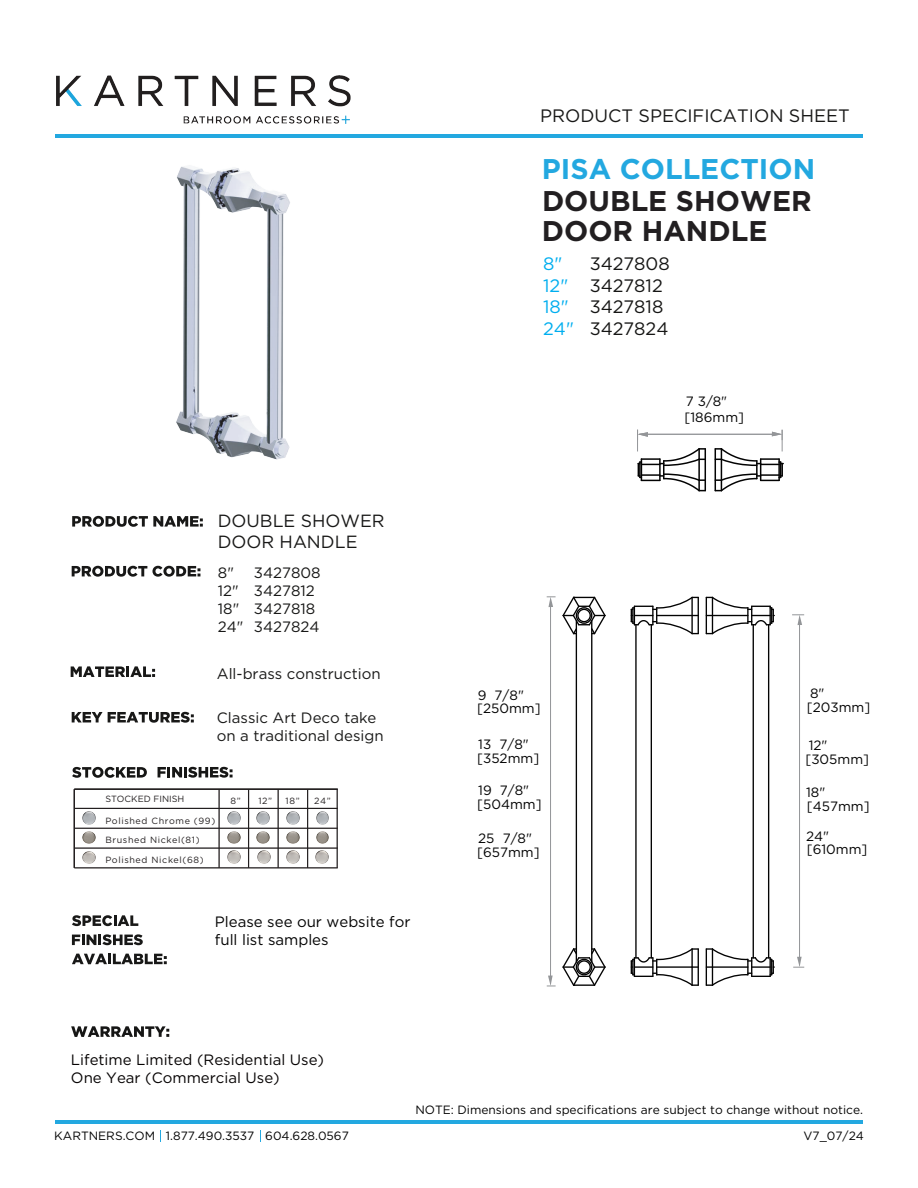
<style>
.page{position:relative;width:918px;height:1188px;background:#fff}
.page>*{position:absolute;margin:0;border:0;box-sizing:border-box;transform-origin:0 0}
.t1{font:700 28.5px/29.7px "Gotham";color:#221f21}
.t2{font:700 28.5px "Gotham";color:#23a8e0}
.t3{font:18px/21.6px "Gotham";color:#161615}
.t4{font:18px "Gotham";color:#181817}
.t5{font:18px/21.6px "Gotham";color:#00aeef}
.t6{font:17.7px/21.1px "Gotham";color:#181817}
.t7{font:15px/18px "Gotham";color:#181817}
.t8{font:15px/18px "Gotham";color:#060303}
.t9{font:15px/18px "Gotham";color:#030303}
.t10{font:13.5px/13.6px "Gotham";color:#030303}
.t11{font:12px "Gotham";color:#030303}
.t12{font:9px "Gotham";letter-spacing:.07em;color:#231f20}
.t13{font:9px "Gotham";color:#231f20}
</style>
<div class="page">
<hr style="left:576px;top:621px;width:1px;height:341px;background:#030303">
<hr style="left:591px;top:621px;width:1px;height:341px;background:#030303">
<hr style="left:753px;top:625px;width:1px;height:333px;background:#030303">
<hr style="left:768px;top:625px;width:1px;height:333px;background:#030303">
<svg style="left:706px;top:596px;width:68px;height:39px"></svg>
<svg style="left:706px;top:947px;width:68px;height:39px"></svg>
<hr style="left:55px;top:134px;width:808px;height:4px;background:#23a8e0">
<hr style="left:55px;top:1120px;width:808px;height:4px;background:#23a8e0">
<img style="left:56px;top:76px;width:295px;height:48px">
<svg style="left:72px;top:516px;width:131px;height:11px"></svg>
<hr style="left:639px;top:434px;width:134px;height:1px;background:#939598">
<svg style="left:715px;top:430px;width:68px;height:62px"></svg>
<hr style="left:799px;top:624px;width:1px;height:341px;background:#939598">
<svg style="left:792px;top:615px;width:12px;height:10px"></svg>
<svg style="left:793px;top:957px;width:11px;height:11px"></svg>
<hr style="left:550px;top:606px;width:1px;height:378px;background:#939598">
<svg style="left:547px;top:596px;width:59px;height:39px"></svg>
<svg style="left:547px;top:947px;width:59px;height:40px"></svg>
<hr style="left:705px;top:449px;width:1px;height:42px;background:#030303">
<svg style="left:637px;top:430px;width:68px;height:62px"></svg>
<hr style="left:698px;top:597px;width:1px;height:37px;background:#030303">
<hr style="left:698px;top:949px;width:1px;height:36px;background:#030303">
<hr style="left:651px;top:625px;width:1px;height:333px;background:#030303">
<hr style="left:635px;top:625px;width:2px;height:333px;background:#030303">
<svg style="left:631px;top:596px;width:67px;height:39px"></svg>
<svg style="left:631px;top:947px;width:67px;height:39px"></svg>
<img style="left:176px;top:166px;width:114px;height:294px">
<svg style="left:160px;top:1130px;width:1px;height:12px"></svg>
<svg style="left:260px;top:1130px;width:1px;height:12px"></svg>
<svg style="left:72px;top:566px;width:128px;height:11px"></svg>
<svg style="left:72px;top:712px;width:122px;height:11px"></svg>
<svg style="left:71px;top:666px;width:84px;height:11px"></svg>
<svg style="left:72px;top:767px;width:75px;height:11px"></svg>
<svg style="left:158px;top:767px;width:75px;height:11px"></svg>
<svg style="left:71px;top:1026px;width:98px;height:11px"></svg>
<hr style="left:74px;top:808px;width:264px;height:1px;background:#231f20">
<hr style="left:74px;top:789px;width:264px;height:1px;background:#231f20">
<hr style="left:337px;top:789px;width:1px;height:79px;background:#231f20">
<hr style="left:307px;top:789px;width:1px;height:79px;background:#231f20">
<hr style="left:278px;top:789px;width:1px;height:79px;background:#231f20">
<hr style="left:248px;top:789px;width:1px;height:79px;background:#231f20">
<hr style="left:218px;top:789px;width:2px;height:79px;background:#231f20">
<hr style="left:74px;top:789px;width:1px;height:79px;background:#231f20">
<hr style="left:74px;top:828px;width:264px;height:1px;background:#231f20">
<hr style="left:74px;top:847px;width:264px;height:2px;background:#231f20">
<hr style="left:74px;top:867px;width:264px;height:1px;background:#231f20">
<svg style="left:83px;top:811px;width:13px;height:13px"></svg>
<svg style="left:83px;top:851px;width:13px;height:13px"></svg>
<svg style="left:83px;top:831px;width:12px;height:13px"></svg>
<svg style="left:227px;top:811px;width:13px;height:13px"></svg>
<svg style="left:227px;top:851px;width:13px;height:13px"></svg>
<svg style="left:227px;top:831px;width:13px;height:13px"></svg>
<svg style="left:287px;top:811px;width:12px;height:13px"></svg>
<svg style="left:286px;top:851px;width:13px;height:13px"></svg>
<svg style="left:258px;top:851px;width:13px;height:13px"></svg>
<svg style="left:287px;top:831px;width:12px;height:13px"></svg>
<svg style="left:316px;top:811px;width:13px;height:13px"></svg>
<svg style="left:316px;top:851px;width:13px;height:13px"></svg>
<svg style="left:316px;top:831px;width:13px;height:13px"></svg>
<svg style="left:257px;top:811px;width:13px;height:13px"></svg>
<svg style="left:257px;top:831px;width:13px;height:13px"></svg>
<svg style="left:72px;top:915px;width:66px;height:11px"></svg>
<svg style="left:72px;top:934px;width:71px;height:11px"></svg>
<svg style="left:72px;top:954px;width:95px;height:10px"></svg>
<h2 class="t4" style="left:540px;top:105px;width:311px">PRODUCT SPECIFICATION SHEET</h2>
<h1 class="t2" style="left:542px;top:152px;width:275px">PISA COLLECTION</h1>
<h1 class="t1" style="left:542px;top:186px;width:271px">DOUBLE SHOWER<br>DOOR HANDLE</h1>
<h3 class="t6" style="left:218px;top:510px;width:168px">DOUBLE SHOWER<br>DOOR HANDLE</h3>
<p class="t7" style="left:218px;top:564px;width:27px">8"<br>12"<br>18"<br>24"</p>
<p class="t7" style="left:254px;top:564px;width:68px">3427808<br>3427812<br>3427818<br>3427824</p>
<p class="t7" style="left:217px;top:665px;width:165px">All-brass construction</p>
<p class="t7" style="left:217px;top:709px;width:168px">Classic Art Deco take on a traditional design</p>
<p class="t13" style="left:105px;top:794px;width:80px">STOCKED FINISH</p>
<p class="t12" style="left:105px;top:816px;width:111px">Polished Chrome (99)</p>
<p class="t12" style="left:105px;top:835px;width:96px">Brushed Nickel(81)</p>
<p class="t12" style="left:105px;top:855px;width:100px">Polished Nickel(68)</p>
<p class="t12" style="left:231px;top:795px;width:12px">8”</p>
<p class="t12" style="left:258px;top:795px;width:15px">12”</p>
<p class="t12" style="left:286px;top:795px;width:16px">18”</p>
<p class="t12" style="left:314px;top:795px;width:18px">24”</p>
<p class="t9" style="left:215px;top:913px;width:197px">Please see our website for full list samples</p>
<p class="t8" style="left:71px;top:1050px;width:255px">Lifetime Limited (Residential Use)<br>One Year (Commercial Use)</p>
<h2 class="t5" style="left:543px;top:253px;width:32px">8"<br>12"<br>18"<br>24"</h2>
<h2 class="t3" style="left:590px;top:253px;width:82px">3427808<br>3427812<br>3427818<br>3427824</h2>
<p class="t10" style="left:685px;top:393px;width:61px;line-height:16.2px">7 3/8" [186mm]</p>
<p class="t10" style="left:477px;top:688px;width:65px">9 7/8" [250mm]</p>
<p class="t10" style="left:807px;top:687px;width:65px">8" [203mm]</p>
<p class="t10" style="left:805px;top:738px;width:65px">12" [305mm]</p>
<p class="t10" style="left:477px;top:737px;width:64px">13 7/8" [352mm]</p>
<p class="t10" style="left:477px;top:783px;width:66px">19 7/8" [504mm]</p>
<p class="t10" style="left:806px;top:785px;width:65px">18" [457mm]</p>
<p class="t10" style="left:477px;top:831px;width:64px">25 7/8" [657mm]</p>
<p class="t10" style="left:806px;top:829px;width:63px">24" [610mm]</p>
<p class="t11" style="left:415px;top:1104px;width:449px">NOTE: Dimensions and specifications are subject to change without notice.</p>
<p class="t11" style="left:54px;top:1129px;width:296px">KARTNERS.COM 1.877.490.3537 604.628.0567</p>
<p class="t11" style="left:804px;top:1129px;width:62px">V7_07/24</p>
</div>
